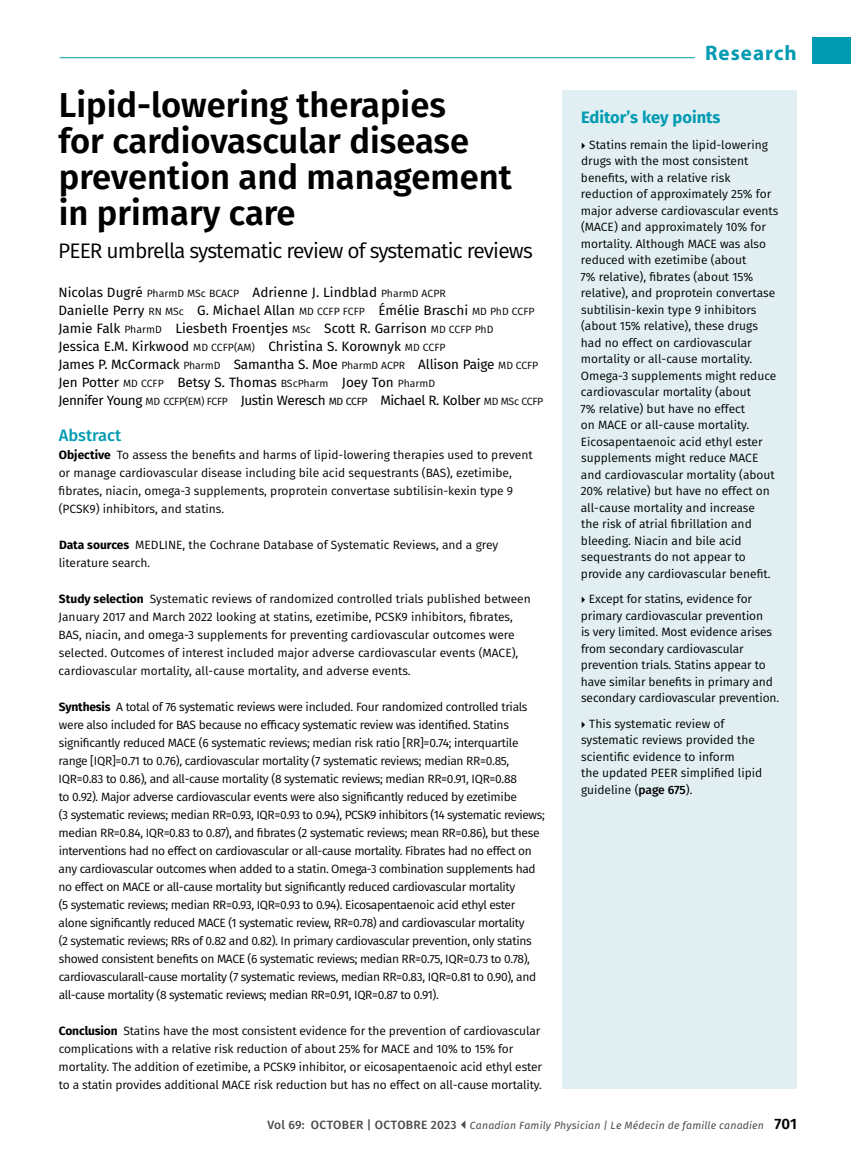
<style>
.page{position:relative;width:851px;height:1161px;background:#fff}
.page>*{position:absolute;margin:0;border:0;box-sizing:border-box;transform-origin:0 0}
.ArticleTitle{font:600 34.5px/36px "Fira Sans";color:#000}
.ArticleSubtitle{font:21px "Fira Sans";letter-spacing:-.04em;color:#000}
.t1{font:700 21px "Myriad Pro";letter-spacing:.05em;color:#009bb3}
.KeyPointHead_RES{font:700 16.5px "Fira Sans";color:#009bb3}
.AbstractHead{font:500 16.5px "Fira Sans";color:#009bb3}
.Byline{font:13.5px/18px "Fira Sans";color:#000}
.AbstractBody{font:12px/18px "Fira Sans";letter-spacing:-.025em;color:#000}
.KeyPoints_RES{font:12px/16.5px "Fira Sans";color:#000}
.AbstractBody-2{font:12px/18px "Fira Sans";color:#000}
.t2{font:italic 10.5px "Fira Sans";letter-spacing:.015em;color:#4d4d4f}
.s1{font-size:10.5px}
.s2{font-weight:700}
.s3{font-weight:500}
.s4{font-weight:500;font-style:normal;font-size:12px}
.s5{font-weight:600;font-style:normal;font-size:15px;color:#000}
</style>
<div class="page">
<hr style="left:60px;top:57px;width:634px;height:1px;background:#009bb3">
<div style="left:812px;top:38px;width:38px;height:26px;background:#009bb3"></div>
<div style="left:562px;top:90px;width:234px;height:999px;background:#e1eff2"></div>
<p class="ArticleTitle" style="left:58px;top:85px;width:455px">Lipid-lowering therapies<br>for cardiovascular disease prevention and management in primary care</p>
<p class="ArticleSubtitle" style="left:58px;top:235px;width:476px">PEER umbrella systematic review of systematic reviews</p>
<p class="Byline" style="left:58px;top:283px;width:486px">Nicolas Dugré <span class="s1">PharmD MSc BCACP</span> Adrienne J. Lindblad <span class="s1">PharmD ACPR<br></span>Danielle Perry <span class="s1">RN MSc</span> G. Michael Allan <span class="s1">MD CCFP FCFP</span> Émélie Braschi <span class="s1">MD PhD CCFP </span>Jamie Falk <span class="s1">PharmD</span> Liesbeth Froentjes <span class="s1">MSc</span> Scott R. Garrison <span class="s1">MD CCFP PhD<br></span>Jessica E.M. Kirkwood <span class="s1">MD CCFP(AM)</span> Christina S. Korownyk <span class="s1">MD CCFP<br></span>James P. McCormack <span class="s1">PharmD</span> Samantha S. Moe <span class="s1">PharmD ACPR</span> Allison Paige <span class="s1">MD CCFP </span>Jen Potter <span class="s1">MD CCFP</span> Betsy S. Thomas <span class="s1">BScPharm</span> Joey Ton <span class="s1">PharmD<br></span>Jennifer Young <span class="s1">MD CCFP(EM) FCFP</span> Justin Weresch <span class="s1">MD CCFP</span> Michael R. Kolber <span class="s1">MD MSc CCFP</span></p>
<p class="AbstractHead" style="left:59px;top:422px;width:64px">Abstract</p>
<p class="AbstractBody-2" style="left:59px;top:446px;width:475px"><span class="s2">Objective</span> To assess the benefits and harms of lipid-lowering therapies used to prevent or manage cardiovascular disease including bile acid sequestrants (BAS), ezetimibe, fibrates, niacin, omega-3 supplements, proprotein convertase subtilisin-kexin type 9 (PCSK9) inhibitors, and statins.</p>
<p class="AbstractBody-2" style="left:59px;top:536px;width:441px"><span class="s2">Data sources</span> MEDLINE, the Cochrane Database of Systematic Reviews, and a grey literature search.</p>
<p class="AbstractBody-2" style="left:58px;top:590px;width:474px"><span class="s2">Study selection</span> Systematic reviews of randomized controlled trials published between January 2017 and March 2022 looking at statins, ezetimibe, PCSK9 inhibitors, fibrates, BAS, niacin, and omega-3 supplements for preventing cardiovascular outcomes were selected. Outcomes of interest included major adverse cardiovascular events (MACE), cardiovascular mortality, all-cause mortality, and adverse events.</p>
<p class="AbstractBody" style="left:59px;top:698px;width:488px"><span class="s2">Synthesis</span> A total of 76 systematic reviews were included. Four randomized controlled trials were also included for BAS because no efficacy systematic review was identified. Statins significantly reduced MACE (6 systematic reviews; median risk ratio [RR]=0.74; interquartile range [IQR]=0.71 to 0.76), cardiovascular mortality (7 systematic reviews; median RR=0.85, IQR=0.83 to 0.86), and all-cause mortality (8 systematic reviews; median RR=0.91, IQR=0.88<br>to 0.92). Major adverse cardiovascular events were also significantly reduced by ezetimibe<br>(3 systematic reviews; median RR=0.93, IQR=0.93 to 0.94), PCSK9 inhibitors (14 systematic reviews; median RR=0.84, IQR=0.83 to 0.87), and fibrates (2 systematic reviews; mean RR=0.86), but these interventions had no effect on cardiovascular or all-cause mortality. Fibrates had no effect on any cardiovascular outcomes when added to a statin. Omega-3 combination supplements had no effect on MACE or all-cause mortality but significantly reduced cardiovascular mortality<br>(5 systematic reviews; median RR=0.93, IQR=0.93 to 0.94). Eicosapentaenoic acid ethyl ester alone significantly reduced MACE (1 systematic review, RR=0.78) and cardiovascular mortality<br>(2 systematic reviews; RRs of 0.82 and 0.82). In primary cardiovascular prevention, only statins showed consistent benefits on MACE (6 systematic reviews; median RR=0.75, IQR=0.73 to 0.78), cardiovascularall-cause mortality (7 systematic reviews, median RR=0.83, IQR=0.81 to 0.90), and all-cause mortality (8 systematic reviews; median RR=0.91, IQR=0.87 to 0.91).</p>
<p class="AbstractBody" style="left:59px;top:1022px;width:485px"><span class="s2">Conclusion</span> Statins have the most consistent evidence for the prevention of cardiovascular complications with a relative risk reduction of about 25% for MACE and 10% to 15% for mortality. The addition of ezetimibe, a PCSK9 inhibitor, or eicosapentaenoic acid ethyl ester to a statin provides additional MACE risk reduction but has no effect on all-cause mortality.</p>
<h2 class="t1" style="left:705px;top:39px;width:93px">Research</h2>
<p class="KeyPointHead_RES" style="left:581px;top:104px;width:141px">Editor’s key points</p>
<p class="KeyPoints_RES" style="left:580px;top:136px;width:199px;text-indent:9px">Statins remain the lipid-lowering drugs with the most consistent benefits, with a relative risk reduction of approximately 25% for major adverse cardiovascular events (MACE) and approximately 10% for mortality. Although MACE was also reduced with ezetimibe (about<br>7% relative), fibrates (about 15% relative), and proprotein convertase subtilisin-kexin type 9 inhibitors (about 15% relative), these drugs had no effect on cardiovascular mortality or all-cause mortality.<br>Omega-3 supplements might reduce cardiovascular mortality (about<br>7% relative) but have no effect<br>on MACE or all-cause mortality.<br>Eicosapentaenoic acid ethyl ester supplements might reduce MACE and cardiovascular mortality (about 20% relative) but have no effect on all-cause mortality and increase<br>the risk of atrial fibrillation and bleeding. Niacin and bile acid sequestrants do not appear to provide any cardiovascular benefit.</p>
<p class="KeyPoints_RES" style="left:581px;top:591px;width:200px;text-indent:8px">Except for statins, evidence for primary cardiovascular prevention<br>is very limited. Most evidence arises from secondary cardiovascular prevention trials. Statins appear to have similar benefits in primary and secondary cardiovascular prevention.</p>
<p class="KeyPoints_RES" style="left:581px;top:715px;width:183px;text-indent:8px">This systematic review of systematic reviews provided the scientific evidence to inform<br>the updated PEER simplified lipid guideline (<span class="s3">page 675</span>).</p>
<p class="t2" style="left:267px;top:1117px;width:531px"><span class="s4">Vol 69: OCTOBER | OCTOBRE 2023</span> Canadian Family Physician | Le Médecin de famille canadien <span class="s5">701</span></p>
</div>
